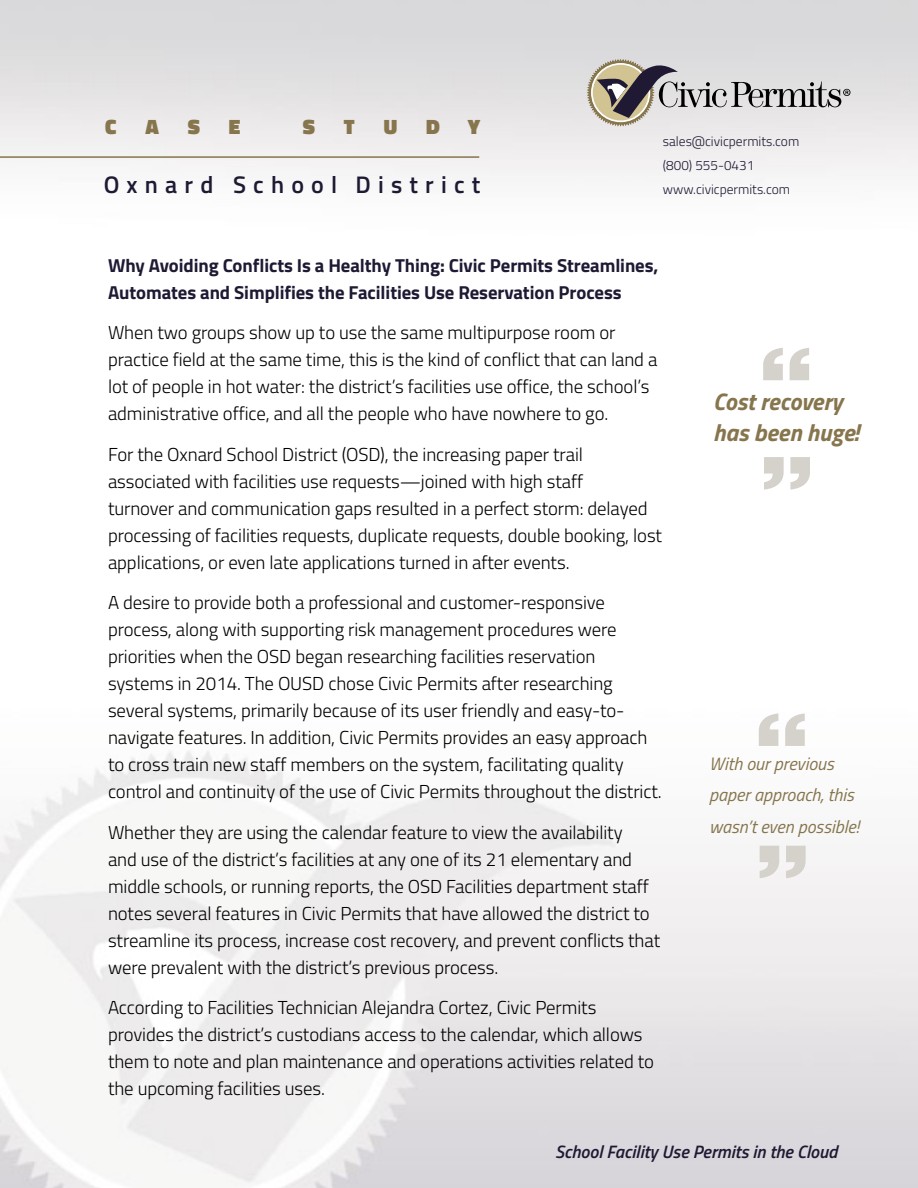
<style>
.page{position:relative;width:918px;height:1188px;background:#fff}
.page>*{position:absolute;margin:0;border:0;box-sizing:border-box;transform-origin:0 0}
.t1{font:italic 700 24px/31.5px "Titillium Web";color:#86754d}
.t2{font:600 24px "Titillium Web";letter-spacing:.3em;color:#1f1933}
.t3{font:900 21px "Titillium Web";color:#86754d}
.t4{font:300 18.75px/27px "Titillium Web";letter-spacing:-.005em;color:#000}
.t5{font:700 18.75px/27px "Titillium Web";letter-spacing:-.005em;color:#1f1933}
.t6{font:italic 18px/31.5px "Titillium Web";color:#86754d}
.t7{font:italic 600 18px "Titillium Web";color:#1f1933}
.t8{font:300 13.5px/24px "Titillium Web";color:#1f1933}
</style>
<div class="page">
<svg style="left:587px;top:59px;width:263px;height:67px;background:#bfbdba"></svg>
<hr style="left:0;top:156px;width:479px;height:2px;background:#86754d">
<svg style="left:763px;top:348px;width:46px;height:32px"></svg>
<svg style="left:764px;top:457px;width:46px;height:33px"></svg>
<svg style="left:759px;top:713px;width:46px;height:33px"></svg>
<svg style="left:760px;top:846px;width:46px;height:32px"></svg>
<p class="t3" style="left:105px;top:111px;width:13px">C</p>
<p class="t3" style="left:145px;top:111px;width:15px">A</p>
<p class="t3" style="left:188px;top:111px;width:14px">S</p>
<p class="t3" style="left:229px;top:111px;width:13px">E</p>
<p class="t3" style="left:303px;top:111px;width:14px">S</p>
<p class="t3" style="left:344px;top:111px;width:12px">T</p>
<p class="t3" style="left:384px;top:111px;width:15px">U</p>
<p class="t3" style="left:426px;top:111px;width:15px">D</p>
<p class="t3" style="left:468px;top:111px;width:14px">Y</p>
<p class="t2" style="left:104px;top:166px;width:378px">Oxnard School District</p>
<p class="t8" style="left:663px;top:129px;width:138px">sales@civicpermits.com (800) 555-0431 www.civicpermits.com</p>
<p class="t5" style="left:108px;top:251px;width:552px">Why Avoiding Conflicts Is a Healthy Thing: Civic Permits Streamlines,<br>Automates and Simplifies the Facilities Use Reservation Process</p>
<p class="t4" style="left:108px;top:318px;width:551px">When two groups show up to use the same multipurpose room or practice field at the same time, this is the kind of conflict that can land a lot of people in hot water: the district’s facilities use office, the school’s administrative office, and all the people who have nowhere to go.</p>
<p class="t4" style="left:108px;top:440px;width:556px">For the Oxnard School District (OSD), the increasing paper trail associated with facilities use requests—joined with high staff<br>turnover and communication gaps resulted in a perfect storm: delayed processing of facilities requests, duplicate requests, double booking, lost applications, or even late applications turned in after events.</p>
<p class="t4" style="left:108px;top:588px;width:555px">A desire to provide both a professional and customer-responsive process, along with supporting risk management procedures were priorities when the OSD began researching facilities reservation systems in 2014. The OUSD chose Civic Permits after researching several systems, primarily because of its user friendly and easy-to&shy;navigate features. In addition, Civic Permits provides an easy approach to cross train new staff members on the system, facilitating quality control and continuity of the use of Civic Permits throughout the district.</p>
<p class="t4" style="left:108px;top:818px;width:554px">Whether they are using the calendar feature to view the availability<br>and use of the district’s facilities at any one of its 21 elementary and middle schools, or running reports, the OSD Facilities department staff notes several features in Civic Permits that have allowed the district to streamline its process, increase cost recovery, and prevent conflicts that were prevalent with the district’s previous process.</p>
<p class="t4" style="left:108px;top:993px;width:548px">According to Facilities Technician Alejandra Cortez, Civic Permits provides the district’s custodians access to the calendar, which allows them to note and plan maintenance and operations activities related to the upcoming facilities uses.</p>
<p class="t1" style="left:713px;top:384px;width:147px">Cost recovery has been huge!</p>
<p class="t6" style="left:709px;top:747px;width:152px">With our previous paper approach, this wasn’t even possible!</p>
<p class="t7" style="left:555px;top:1138px;width:284px">School Facility Use Permits in the Cloud</p>
</div>
